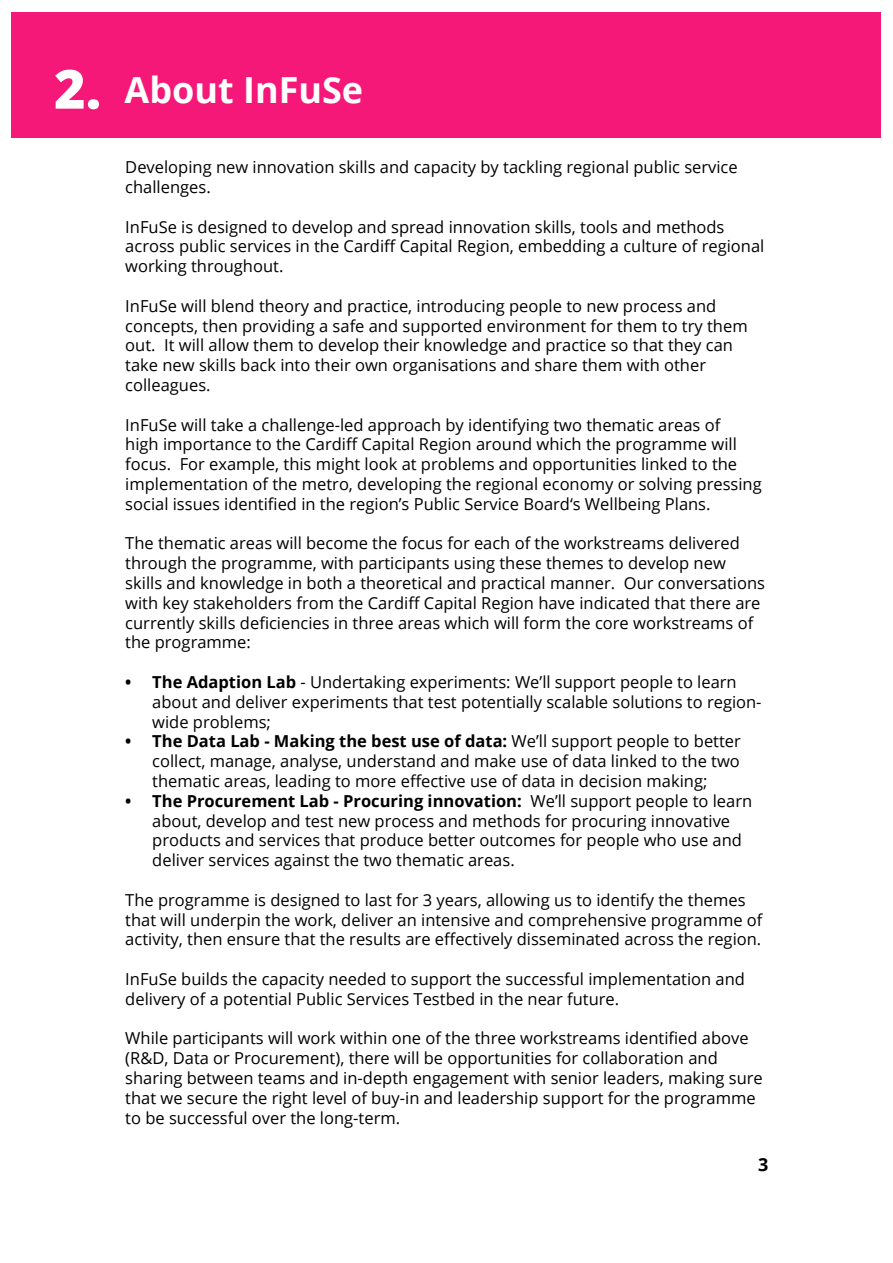
<style>
.page{position:relative;width:893px;height:1263px;background:#fff}
.page>*{position:absolute;margin:0;border:0;box-sizing:border-box;transform-origin:0 0}
.t1{font:800 54px "Open Sans";color:#fff}
.t2{font:700 36px "Open Sans";color:#fff}
.t3{font:700 18px "Open Sans";color:#000}
.t4{font:16.5px/19.8px "Open Sans";color:#000}
.s1{font-weight:700}
</style>
<div class="page">
<div style="left:12px;top:13px;width:869px;height:125px;background:#f51879"></div>
<h1 class="t1" style="left:54px;top:48px;width:49px">2.</h1>
<h2 class="t2" style="left:125px;top:65px;width:240px">About InFuSe</h2>
<p class="t4" style="left:125px;top:157px;width:614px">Developing new innovation skills and capacity by tackling regional public service challenges.</p>
<p class="t4" style="left:125px;top:216px;width:640px">InFuSe is designed to develop and spread innovation skills, tools and methods across public services in the Cardiff Capital Region, embedding a culture of regional working throughout.</p>
<p class="t4" style="left:125px;top:295px;width:624px">InFuSe will blend theory and practice, introducing people to new process and concepts, then providing a safe and supported environment for them to try them out. It will allow them to develop their knowledge and practice so that they can take new skills back into their own organisations and share them with other colleagues.</p>
<p class="t4" style="left:125px;top:414px;width:638px">InFuSe will take a challenge-led approach by identifying two thematic areas of<br>high importance to the Cardiff Capital Region around which the programme will focus. For example, this might look at problems and opportunities linked to the implementation of the metro, developing the regional economy or solving pressing social issues identified in the region’s Public Service Board‘s Wellbeing Plans.</p>
<p class="t4" style="left:125px;top:533px;width:641px">The thematic areas will become the focus for each of the workstreams delivered through the programme, with participants using these themes to develop new skills and knowledge in both a theoretical and practical manner. Our conversations with key stakeholders from the Cardiff Capital Region have indicated that there are currently skills deficiencies in three areas which will form the core workstreams of the programme:</p>
<p class="t4" style="left:152px;top:672px;width:611px;text-indent:-27px"><span class="s1">• The Adaption Lab</span> - Undertaking experiments: We’ll support people to learn about and deliver experiments that test potentially scalable solutions to region&shy;wide problems;</p>
<p class="t4" style="left:152px;top:731px;width:590px;text-align:justify;text-indent:-27px"><span class="s1">• The Data Lab - Making the best use of data:</span> We’ll support people to better collect, manage, analyse, understand and make use of data linked to the two thematic areas, leading to more effective use of data in decision making;</p>
<p class="t4" style="left:152px;top:790px;width:601px;text-indent:-27px"><span class="s1">• The Procurement Lab - Procuring innovation:</span> We’ll support people to learn about, develop and test new process and methods for procuring innovative products and services that produce better outcomes for people who use and deliver services against the two thematic areas.</p>
<p class="t4" style="left:125px;top:889px;width:639px">The programme is designed to last for 3 years, allowing us to identify the themes that will underpin the work, deliver an intensive and comprehensive programme of activity, then ensure that the results are effectively disseminated across the region.</p>
<p class="t4" style="left:125px;top:969px;width:621px">InFuSe builds the capacity needed to support the successful implementation and delivery of a potential Public Services Testbed in the near future.</p>
<p class="t4" style="left:125px;top:1028px;width:639px">While participants will work within one of the three workstreams identified above (R&amp;D, Data or Procurement), there will be opportunities for collaboration and sharing between teams and in-depth engagement with senior leaders, making sure that we secure the right level of buy-in and leadership support for the programme to be successful over the long-term.</p>
<p class="t3" style="left:758px;top:1152px;width:12px">3</p>
</div>
